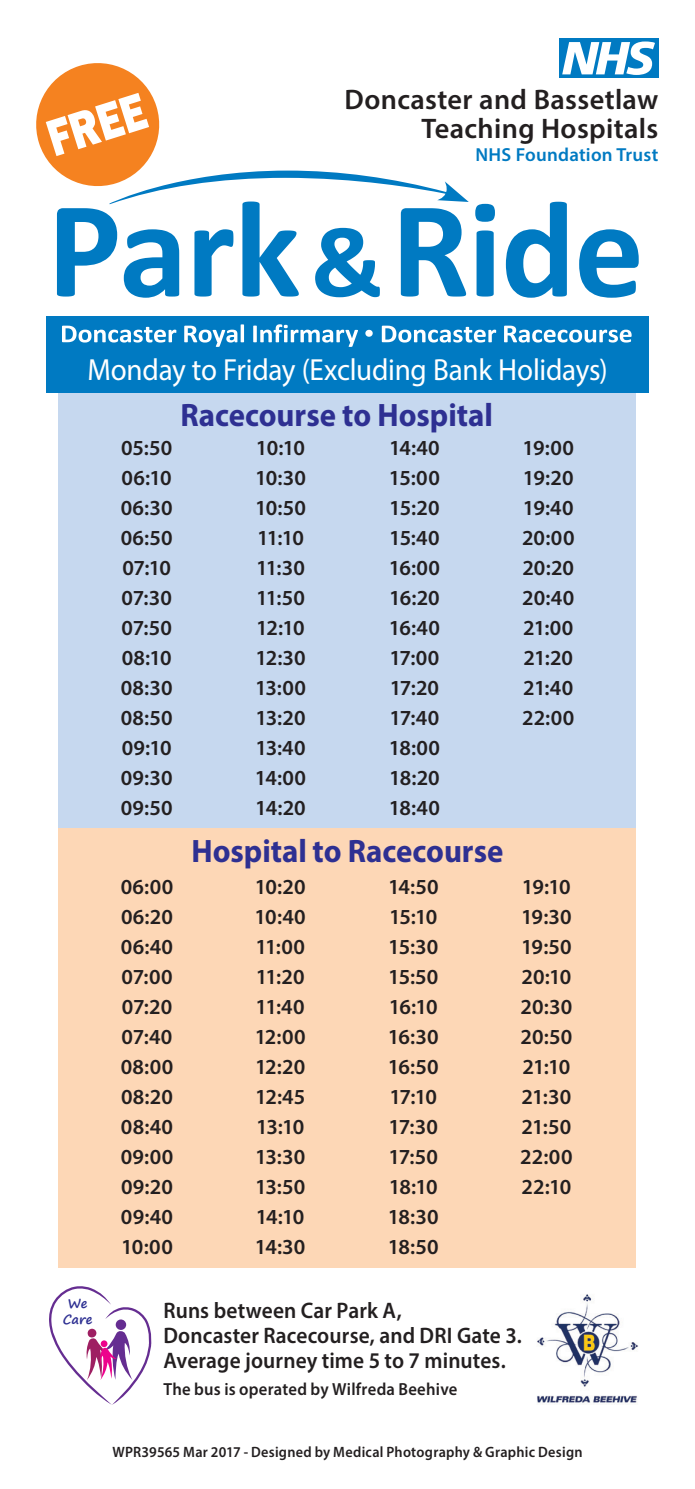
<style>
.page{position:relative;width:695px;height:1489px;background:#fff}
.page>*{position:absolute;margin:0;border:0;box-sizing:border-box;transform-origin:0 0}
.t1{font:700 32.5px "Myriad Pro";color:#2e3092;scale:.95 1}
.t2{font:30.5px "Myriad Pro";letter-spacing:-.01em;color:#fff;scale:.95 1}
.t3{font:600 28.25px/28.8px "Myriad Pro";letter-spacing:.015em;color:#231f20;text-align:right}
.t4{font:600 22.5px/25px "Myriad Pro";letter-spacing:.005em;color:#231f20;scale:.95 1}
.t5{font:600 21.5px "Myriad Pro";color:#231f20}
.t6{font:600 19px "Myriad Pro";letter-spacing:.015em;color:#007ac2}
.t7{font:600 17.5px "Myriad Pro";letter-spacing:.015em;color:#231f20;scale:.95 1}
.t8{font:600 15px "Myriad Pro";letter-spacing:.02em;color:#231f20;scale:.95 1}
.t9{font:700 13px/15.5px "Segoe Print";letter-spacing:-.01em;color:#2e3092;text-align:center}
</style>
<div class="page">
<div style="left:58px;top:392px;width:578px;height:436px;background:#c6d8ef"></div>
<div style="left:58px;top:828px;width:578px;height:439px;background:#fdd7b6"></div>
<div style="left:46px;top:316px;width:602px;height:76px;background:#007ac2"></div>
<svg style="left:475px;top:204px;width:20px;height:92px"></svg>
<svg style="left:506px;top:202px;width:60px;height:96px"></svg>
<svg style="left:579px;top:229px;width:59px;height:69px"></svg>
<svg style="left:36px;top:63px;width:432px;height:235px"></svg>
<svg style="left:62px;top:325px;width:114px;height:17px"></svg>
<svg style="left:184px;top:324px;width:60px;height:23px"></svg>
<svg style="left:253px;top:324px;width:105px;height:23px"></svg>
<svg style="left:365px;top:330px;width:7px;height:7px"></svg>
<svg style="left:382px;top:325px;width:114px;height:17px"></svg>
<svg style="left:504px;top:325px;width:127px;height:17px"></svg>
<svg style="left:49px;top:1286px;width:102px;height:118px"></svg>
<img style="left:537px;top:1294px;width:101px;height:109px">
<div style="left:558px;top:38px;width:100px;height:40px;background:#007ac2"></div>
<svg style="left:562px;top:41px;width:93px;height:34px"></svg>
<p class="t3" style="left:344px;top:84px;width:315px">Doncaster and Bassetlaw<br>Teaching Hospitals</p>
<p class="t6" style="left:475px;top:143px;width:184px">NHS Foundation Trust</p>
<p class="t2" style="left:87px;top:351px;width:549px">Monday to Friday (Excluding Bank Holidays)</p>
<p class="t9" style="left:63px;top:1295px;width:31px">We<br>Care</p>
<p class="t5" style="left:121px;top:434px;width:53px">05:50</p>
<p class="t5" style="left:122px;top:464px;width:52px">06:10</p>
<p class="t5" style="left:121px;top:494px;width:53px">06:30</p>
<p class="t5" style="left:121px;top:524px;width:53px">06:50</p>
<p class="t5" style="left:122px;top:554px;width:50px">07:10</p>
<p class="t5" style="left:121px;top:584px;width:52px">07:30</p>
<p class="t5" style="left:121px;top:614px;width:52px">07:50</p>
<p class="t5" style="left:122px;top:644px;width:52px">08:10</p>
<p class="t5" style="left:121px;top:674px;width:53px">08:30</p>
<p class="t5" style="left:121px;top:704px;width:53px">08:50</p>
<p class="t5" style="left:122px;top:734px;width:52px">09:10</p>
<p class="t5" style="left:121px;top:764px;width:53px">09:30</p>
<p class="t5" style="left:121px;top:794px;width:53px">09:50</p>
<p class="t5" style="left:121px;top:872px;width:54px">06:00</p>
<p class="t5" style="left:121px;top:902px;width:53px">06:20</p>
<p class="t5" style="left:121px;top:932px;width:54px">06:40</p>
<p class="t5" style="left:121px;top:962px;width:53px">07:00</p>
<p class="t5" style="left:122px;top:992px;width:52px">07:20</p>
<p class="t5" style="left:122px;top:1022px;width:52px">07:40</p>
<p class="t5" style="left:121px;top:1052px;width:54px">08:00</p>
<p class="t5" style="left:121px;top:1082px;width:53px">08:20</p>
<p class="t5" style="left:121px;top:1112px;width:54px">08:40</p>
<p class="t5" style="left:121px;top:1142px;width:54px">09:00</p>
<p class="t5" style="left:121px;top:1172px;width:53px">09:20</p>
<p class="t5" style="left:121px;top:1202px;width:54px">09:40</p>
<p class="t5" style="left:121px;top:1232px;width:53px">10:00</p>
<p class="t1" style="left:180px;top:393px;width:330px">Racecourse to Hospital</p>
<p class="t5" style="left:256px;top:434px;width:51px">10:10</p>
<p class="t5" style="left:255px;top:464px;width:52px">10:30</p>
<p class="t5" style="left:255px;top:494px;width:52px">10:50</p>
<p class="t5" style="left:257px;top:524px;width:48px">11:10</p>
<p class="t5" style="left:256px;top:554px;width:50px">11:30</p>
<p class="t5" style="left:256px;top:584px;width:50px">11:50</p>
<p class="t5" style="left:256px;top:614px;width:50px">12:10</p>
<p class="t5" style="left:255px;top:644px;width:52px">12:30</p>
<p class="t5" style="left:255px;top:674px;width:52px">13:00</p>
<p class="t5" style="left:255px;top:704px;width:52px">13:20</p>
<p class="t5" style="left:255px;top:734px;width:52px">13:40</p>
<p class="t5" style="left:255px;top:764px;width:53px">14:00</p>
<p class="t5" style="left:255px;top:794px;width:52px">14:20</p>
<p class="t5" style="left:389px;top:434px;width:52px">14:40</p>
<p class="t5" style="left:389px;top:464px;width:52px">15:00</p>
<p class="t5" style="left:389px;top:494px;width:52px">15:20</p>
<p class="t5" style="left:389px;top:524px;width:52px">15:40</p>
<p class="t5" style="left:388px;top:554px;width:53px">16:00</p>
<p class="t5" style="left:389px;top:584px;width:52px">16:20</p>
<p class="t5" style="left:389px;top:614px;width:53px">16:40</p>
<p class="t5" style="left:389px;top:644px;width:52px">17:00</p>
<p class="t5" style="left:389px;top:674px;width:51px">17:20</p>
<p class="t5" style="left:389px;top:704px;width:51px">17:40</p>
<p class="t5" style="left:388px;top:734px;width:53px">18:00</p>
<p class="t5" style="left:389px;top:764px;width:52px">18:20</p>
<p class="t5" style="left:389px;top:794px;width:53px">18:40</p>
<p class="t1" style="left:191px;top:830px;width:329px">Hospital to Racecourse</p>
<p class="t5" style="left:255px;top:872px;width:52px">10:20</p>
<p class="t5" style="left:254px;top:902px;width:53px">10:40</p>
<p class="t5" style="left:255px;top:932px;width:51px">11:00</p>
<p class="t5" style="left:256px;top:962px;width:50px">11:20</p>
<p class="t5" style="left:255px;top:992px;width:51px">11:40</p>
<p class="t5" style="left:254px;top:1022px;width:52px">12:00</p>
<p class="t5" style="left:255px;top:1052px;width:52px">12:20</p>
<p class="t5" style="left:255px;top:1082px;width:52px">12:45</p>
<p class="t5" style="left:256px;top:1112px;width:50px">13:10</p>
<p class="t5" style="left:255px;top:1142px;width:52px">13:30</p>
<p class="t5" style="left:255px;top:1172px;width:52px">13:50</p>
<p class="t5" style="left:256px;top:1202px;width:50px">14:10</p>
<p class="t5" style="left:255px;top:1232px;width:52px">14:30</p>
<p class="t5" style="left:388px;top:872px;width:52px">14:50</p>
<p class="t5" style="left:389px;top:902px;width:50px">15:10</p>
<p class="t5" style="left:388px;top:932px;width:52px">15:30</p>
<p class="t5" style="left:388px;top:962px;width:52px">15:50</p>
<p class="t5" style="left:389px;top:992px;width:50px">16:10</p>
<p class="t5" style="left:388px;top:1022px;width:52px">16:30</p>
<p class="t5" style="left:388px;top:1052px;width:52px">16:50</p>
<p class="t5" style="left:389px;top:1082px;width:49px">17:10</p>
<p class="t5" style="left:388px;top:1112px;width:51px">17:30</p>
<p class="t5" style="left:388px;top:1142px;width:51px">17:50</p>
<p class="t5" style="left:389px;top:1172px;width:50px">18:10</p>
<p class="t5" style="left:388px;top:1202px;width:52px">18:30</p>
<p class="t5" style="left:388px;top:1232px;width:52px">18:50</p>
<p class="t5" style="left:522px;top:434px;width:53px">19:00</p>
<p class="t5" style="left:523px;top:464px;width:52px">19:20</p>
<p class="t5" style="left:522px;top:494px;width:52px">19:40</p>
<p class="t5" style="left:522px;top:524px;width:54px">20:00</p>
<p class="t5" style="left:522px;top:554px;width:53px">20:20</p>
<p class="t5" style="left:522px;top:584px;width:54px">20:40</p>
<p class="t5" style="left:523px;top:614px;width:52px">21:00</p>
<p class="t5" style="left:523px;top:644px;width:51px">21:20</p>
<p class="t5" style="left:523px;top:674px;width:52px">21:40</p>
<p class="t5" style="left:522px;top:704px;width:54px">22:00</p>
<p class="t5" style="left:522px;top:872px;width:50px">19:10</p>
<p class="t5" style="left:521px;top:902px;width:52px">19:30</p>
<p class="t5" style="left:521px;top:932px;width:52px">19:50</p>
<p class="t5" style="left:521px;top:962px;width:51px">20:10</p>
<p class="t5" style="left:520px;top:992px;width:53px">20:30</p>
<p class="t5" style="left:520px;top:1022px;width:53px">20:50</p>
<p class="t5" style="left:522px;top:1052px;width:49px">21:10</p>
<p class="t5" style="left:521px;top:1082px;width:51px">21:30</p>
<p class="t5" style="left:521px;top:1112px;width:51px">21:50</p>
<p class="t5" style="left:520px;top:1142px;width:54px">22:00</p>
<p class="t5" style="left:521px;top:1172px;width:51px">22:10</p>
<p class="t4" style="left:163px;top:1297px;width:379px">Runs between Car Park A,<br>Doncaster Racecourse, and DRI Gate 3.<br>Average journey time 5 to 7 minutes.</p>
<p class="t7" style="left:163px;top:1377px;width:311px">The bus is operated by Wilfreda Beehive</p>
<p class="t8" style="left:112px;top:1441px;width:496px">WPR39565 Mar 2017 - Designed by Medical Photography &amp; Graphic Design</p>
</div>
